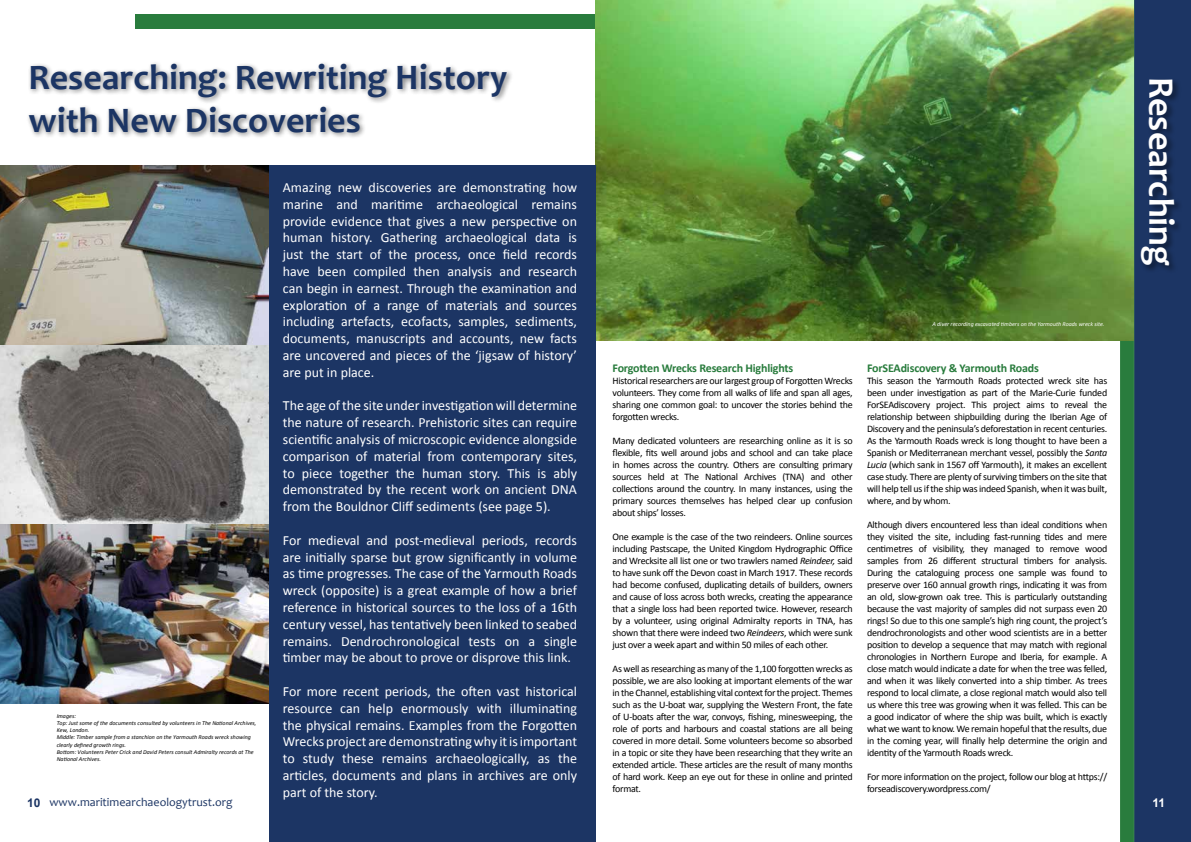
<style>
.page{position:relative;width:1191px;height:842px;background:#fff}
.page>*{position:absolute;margin:0;border:0;box-sizing:border-box;transform-origin:0 0}
.t1{font:700 36px/43.2px "Candara";color:#1c3564}
.t2{font:700 36px "Candara";color:#fff}
.t3{font:14px/16.8px "Calibri";color:#fff;text-align:justify}
.t4{font:700 12px "Calibri";letter-spacing:-.015em;color:#297c3d}
.t5{font:12px "Candara";color:#1c3564}
.t6{font:700 12px "Arial";color:#fff}
.t7{font:10px/12px "Calibri";letter-spacing:-.025em;color:#000;text-align:justify}
.t8{font:italic 6px/7.2px "Calibri";color:#000}
.t9{font:italic 6px "Calibri";color:#fff}
.s1{font-style:italic}
.s2{font-family:"Arial";font-weight:700}
</style>
<div class="page">
<div style="left:1134px;top:0;width:57px;height:842px;background:#1c3564"></div>
<svg style="left:1120px;top:0;width:14px;height:842px;background:#2f7f40"></svg>
<div style="left:135px;top:14px;width:460px;height:14px;background:#297c3d"></div>
<img style="left:0;top:166px;width:269px;height:537px">
<img style="left:595px;top:0;width:538px;height:340px">
<div style="left:1139px;top:78px;width:44px;height:197px;background:#000;opacity:.5"></div>
<div style="left:269px;top:166px;width:326px;height:676px;background:#1c3564"></div>
<div style="left:26px;top:60px;width:488px;height:79px;background:#000;opacity:.5"></div>
<h1 class="t1" style="left:28px;top:55px;width:481px">Researching: Rewriting History with New Discoveries</h1>
<h1 class="t2" style="left:1183px;top:77px;width:191px;rotate:90deg">Researching</h1>
<p class="t3" style="left:283px;top:178px;width:296px">Amazing new discoveries are demonstrating how marine and maritime archaeological remains provide evidence that gives a new perspective on human history. Gathering archaeological data is just the start of the process, once field records have been compiled then analysis and research can begin in earnest. Through the examination and exploration of a range of materials and sources including artefacts, ecofacts, samples, sediments, documents, manuscripts and accounts, new facts are uncovered and pieces of the ‘jigsaw of history’ are put in place.</p>
<p class="t3" style="left:283px;top:397px;width:296px">The age of the site under investigation will determine the nature of research. Prehistoric sites can require scientific analysis of microscopic evidence alongside comparison of material from contemporary sites, to piece together the human story. This is ably demonstrated by the recent work on ancient DNA from the Bouldnor Cliff sediments (see page 5).</p>
<p class="t3" style="left:283px;top:531px;width:296px">For medieval and post-medieval periods, records are initially sparse but grow significantly in volume as time progresses. The case of the Yarmouth Roads wreck (opposite) is a great example of how a brief reference in historical sources to the loss of a 16th century vessel, has tentatively been linked to seabed remains. Dendrochronological tests on a single timber may be about to prove or disprove this link.</p>
<p class="t3" style="left:283px;top:682px;width:296px">For more recent periods, the often vast historical resource can help enormously with illuminating the physical remains. Examples from the Forgotten Wrecks project are demonstrating why it is important to study these remains archaeologically, as the articles, documents and plans in archives are only part of the story.</p>
<p class="t9" style="left:932px;top:320px;width:174px">A diver recording excavated timbers on the Yarmouth Roads wreck site.</p>
<p class="t4" style="left:612px;top:360px;width:182px">Forgotten Wrecks Research Highlights</p>
<p class="t7" style="left:612px;top:374px;width:242px">Historical researchers are our largest group of Forgotten Wrecks volunteers. They come from all walks of life and span all ages, sharing one common goal: to uncover the stories behind the forgotten wrecks.</p>
<p class="t7" style="left:612px;top:434px;width:242px">Many dedicated volunteers are researching online as it is so flexible, fits well around jobs and school and can take place in homes across the country. Others are consulting primary sources held at The National Archives (TNA) and other collections around the country. In many instances, using the primary sources themselves has helped clear up confusion about ships’ losses.</p>
<p class="t7" style="left:612px;top:530px;width:242px">One example is the case of the two reindeers. Online sources including Pastscape, the United Kingdom Hydrographic Office and Wrecksite all list one or two trawlers named <span class="s1">Reindeer,</span> said to have sunk off the Devon coast in March 1917. These records had become confused, duplicating details of builders, owners and cause of loss across both wrecks, creating the appearance that a single loss had been reported twice. However, research by a volunteer, using original Admiralty reports in TNA, has shown that there were indeed two <span class="s1">Reindeers</span>, which were sunk just over a week apart and within 50 miles of each other.</p>
<p class="t7" style="left:612px;top:662px;width:242px">As well as researching as many of the 1,100 forgotten wrecks as possible, we are also looking at important elements of the war in the Channel, establishing vital context for the project. Themes such as the U-boat war, supplying the Western Front, the fate of U-boats after the war, convoys, fishing, minesweeping, the role of ports and harbours and coastal stations are all being covered in more detail. Some volunteers become so absorbed in a topic or site they have been researching that they write an extended article. These articles are the result of many months of hard work. Keep an eye out for these in online and printed format.</p>
<p class="t4" style="left:867px;top:360px;width:173px">ForSEAdiscovery &amp; Yarmouth Roads</p>
<p class="t7" style="left:867px;top:374px;width:242px">This season the Yarmouth Roads protected wreck site has been under investigation as part of the Marie-Curie funded ForSEAdiscovery project. This project aims to reveal the relationship between shipbuilding during the Iberian Age of Discovery and the peninsula’s deforestation in recent centuries.<br>As the Yarmouth Roads wreck is long thought to have been a Spanish or Mediterranean merchant vessel, possibly the <span class="s1">Santa Lucia</span> (which sank in 1567 off Yarmouth), it makes an excellent case study. There are plenty of surviving timbers on the site that will help tell us if the ship was indeed Spanish, when it was built, where, and by whom.</p>
<p class="t7" style="left:867px;top:518px;width:242px">Although divers encountered less than ideal conditions when they visited the site, including fast-running tides and mere centimetres of visibility, they managed to remove wood samples from 26 different structural timbers for analysis.<br>During the cataloguing process one sample was found to preserve over 160 annual growth rings, indicating it was from an old, slow-grown oak tree. This is particularly outstanding because the vast majority of samples did not surpass even 20 rings! So due to this one sample’s high ring count, the project’s dendrochronologists and other wood scientists are in a better position to develop a sequence that may match with regional chronologies in Northern Europe and Iberia, for example. A close match would indicate a date for when the tree was felled, and when it was likely converted into a ship timber. As trees respond to local climate, a close regional match would also tell us where this tree was growing when it was felled. This can be a good indicator of where the ship was built, which is exactly what we want to know. We remain hopeful that the results, due in the coming year, will finally help determine the origin and identity of the Yarmouth Roads wreck.</p>
<p class="t7" style="left:867px;top:770px;width:242px">For more information on the project, follow our blog at https:// forseadiscovery.wordpress.com/</p>
<p class="t8" style="left:57px;top:712px;width:201px">Images:<br>Top: Just some of the documents consulted by volunteers in The National Archives, Kew, London.<br>Middle: Timber sample from a stanchion on the Yarmouth Roads wreck showing clearly defined growth rings.<br>Bottom: Volunteers Peter Crick and David Peters consult Admiralty records at The National Archives.</p>
<p class="t5" style="left:27px;top:794px;width:207px"><span class="s2">10</span> www.maritimearchaeologytrust.org</p>
<p class="t6" style="left:1152px;top:794px;width:14px">11</p>
</div>
